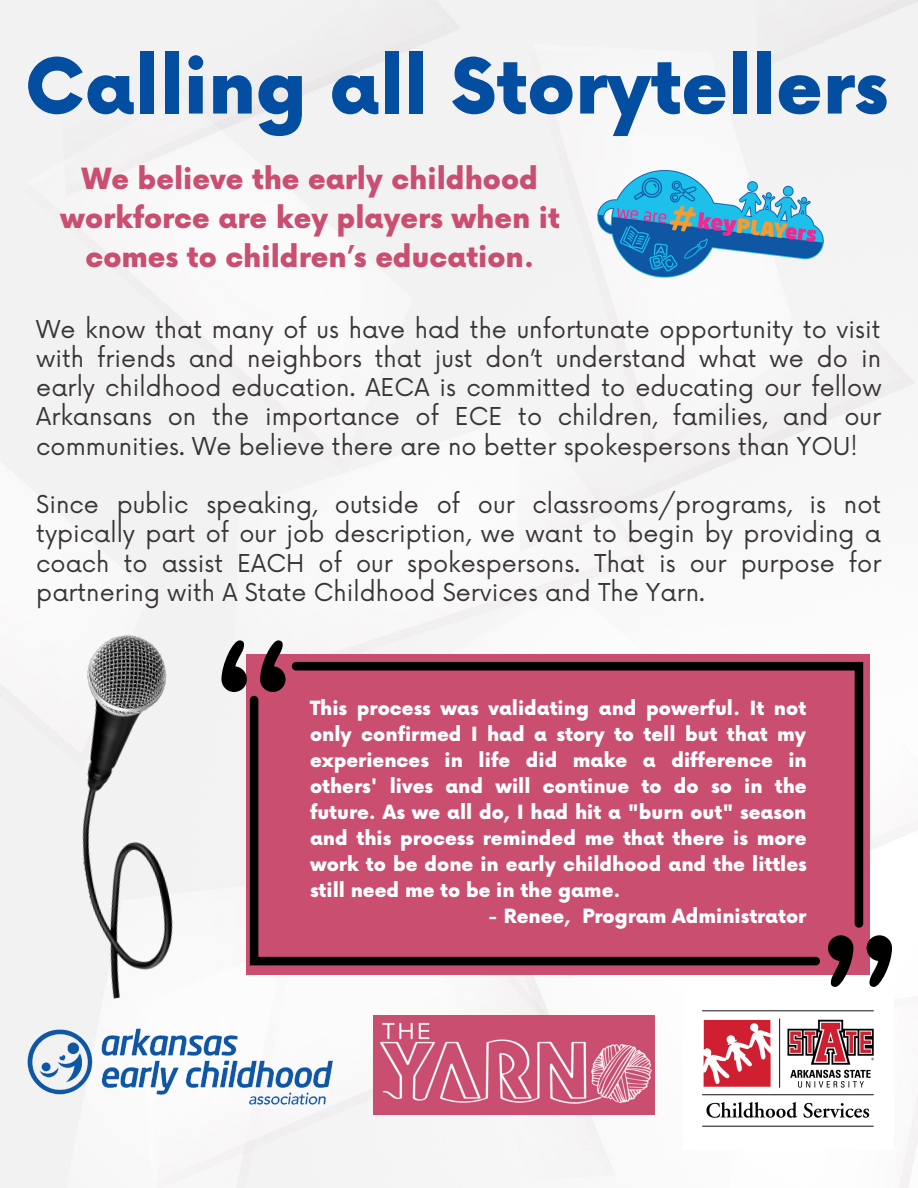
<style>
.page{position:relative;width:918px;height:1188px;background:#f4f4f4}
.page>*{position:absolute;margin:0;border:0;box-sizing:border-box;transform-origin:0 0}
.t1{font:900 75px "Now";color:#034ea0}
.t2{font:900 28.5px/39.3px "Now";color:#c94e70;text-align:center}
.t3{font:24px/29.2px "Now";color:#393536;text-align:justify}
.t4{font:900 19.05px/26px "Now";color:#fff;text-align:justify}
</style>
<div class="page">
<img style="left:46px;top:629px;width:175px;height:371px">
<img style="left:374px;top:1015px;width:281px;height:99px">
<img style="left:25px;top:1024px;width:312px;height:90px">
<img style="left:683px;top:988px;width:210px;height:162px">
<div style="left:247px;top:654px;width:623px;height:320px;background:#c94e70"></div>
<svg style="left:260px;top:640px;width:26px;height:52px"></svg>
<svg style="left:221px;top:640px;width:26px;height:52px"></svg>
<svg style="left:828px;top:935px;width:25px;height:52px"></svg>
<svg style="left:867px;top:935px;width:25px;height:52px"></svg>
<svg style="left:292px;top:662px;width:571px;height:266px"></svg>
<svg style="left:250px;top:696px;width:570px;height:269px"></svg>
<img style="left:583px;top:129px;width:255px;height:181px">
<h1 class="t1" style="left:25px;top:46px;width:865px">Calling all Storytellers</h1>
<p class="t2" style="left:60px;top:161px;width:501px">We believe the early childhood workforce are key players when it comes to children’s education.</p>
<p class="t3" style="left:36px;top:316px;width:847px">We know that many of us have had the unfortunate opportunity to visit with friends and neighbors that just don’t understand what we do in early childhood education. AECA is committed to educating our fellow Arkansans on the importance of ECE to children, families, and our communities. We believe there are no better spokespersons than YOU!</p>
<p class="t3" style="left:36px;top:491px;width:847px">Since public speaking, outside of our classrooms/programs, is not typically part of our job description, we want to begin by providing a coach to assist EACH of our spokespersons. That is our purpose for partnering with A State Childhood Services and The Yarn.</p>
<p class="t4" style="left:310px;top:697px;width:498px">This process was validating and powerful. It not only confirmed I had a story to tell but that my experiences in life did make a difference in others' lives and will continue to do so in the future. As we all do, I had hit a "burn out" season and this process reminded me that there is more work to be done in early childhood and the littles still need me to be in the game.</p>
<p class="t4" style="left:488px;top:905px;width:320px">- Renee, Program Administrator</p>
</div>
